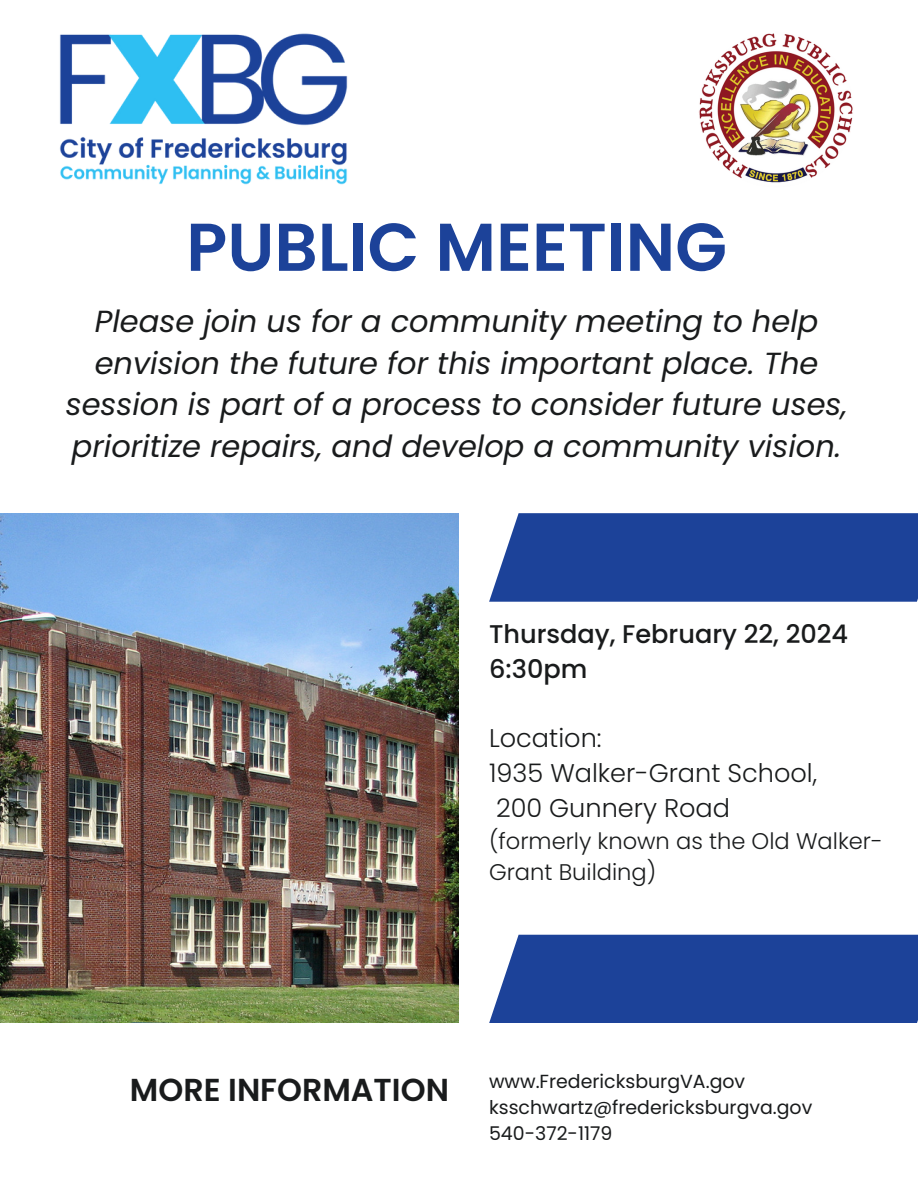
<style>
.page{position:relative;width:918px;height:1188px;background:#fff}
.page>*{position:absolute;margin:0;border:0;box-sizing:border-box;transform-origin:0 0}
.t1{font:600 67.5px "Poppins";color:#1c4299}
.t2{font:600 31.8px "Poppins";color:#191b1c}
.t3{font:italic 30.45px/41.4px "Poppins";color:#191b1c;text-align:center}
.t4{font:300 25.65px/34.8px "Poppins";color:#191b1c}
.t5{font:500 25.65px/34.8px "Poppins";color:#191b1c}
.t6{font:300 22.65px/31.5px "Poppins";color:#191b1c}
.t7{font:18.9px "Poppins";color:#191b1c}
</style>
<div class="page">
<img style="left:0;top:513px;width:459px;height:510px">
<div style="left:489px;top:935px;width:429px;height:88px;background:#1c4299"></div>
<div style="left:489px;top:513px;width:429px;height:89px;background:#1c4299"></div>
<img style="left:59px;top:33px;width:289px;height:152px">
<img style="left:699px;top:33px;width:154px;height:150px">
<h1 class="t1" style="left:186px;top:200px;width:542px">PUBLIC MEETING</h1>
<p class="t3" style="left:66px;top:301px;width:783px">Please join us for a community meeting to help envision the future for this important place. The session is part of a process to consider future uses, prioritize repairs, and develop a community vision.</p>
<h3 class="t5" style="left:489px;top:616px;width:361px">Thursday, February 22, 2024<br>6:30pm</h3>
<h4 class="t4" style="left:489px;top:721px;width:330px">Location:<br>1935 Walker-Grant School,<br>200 Gunnery Road</h4>
<h4 class="t6" style="left:489px;top:825px;width:395px">(formerly known as the Old Walker-<br>Grant Building)</h4>
<h5 class="t2" style="left:130px;top:1067px;width:321px">MORE INFORMATION</h5>
<h2 class="t7" style="left:489px;top:1069px;width:258px">www.FredericksburgVA.gov</h2>
<p class="t7" style="left:489px;top:1094px;width:325px">ksschwartz@fredericksburgva.gov</p>
<p class="t7" style="left:489px;top:1120px;width:125px">540-372-1179</p>
</div>
